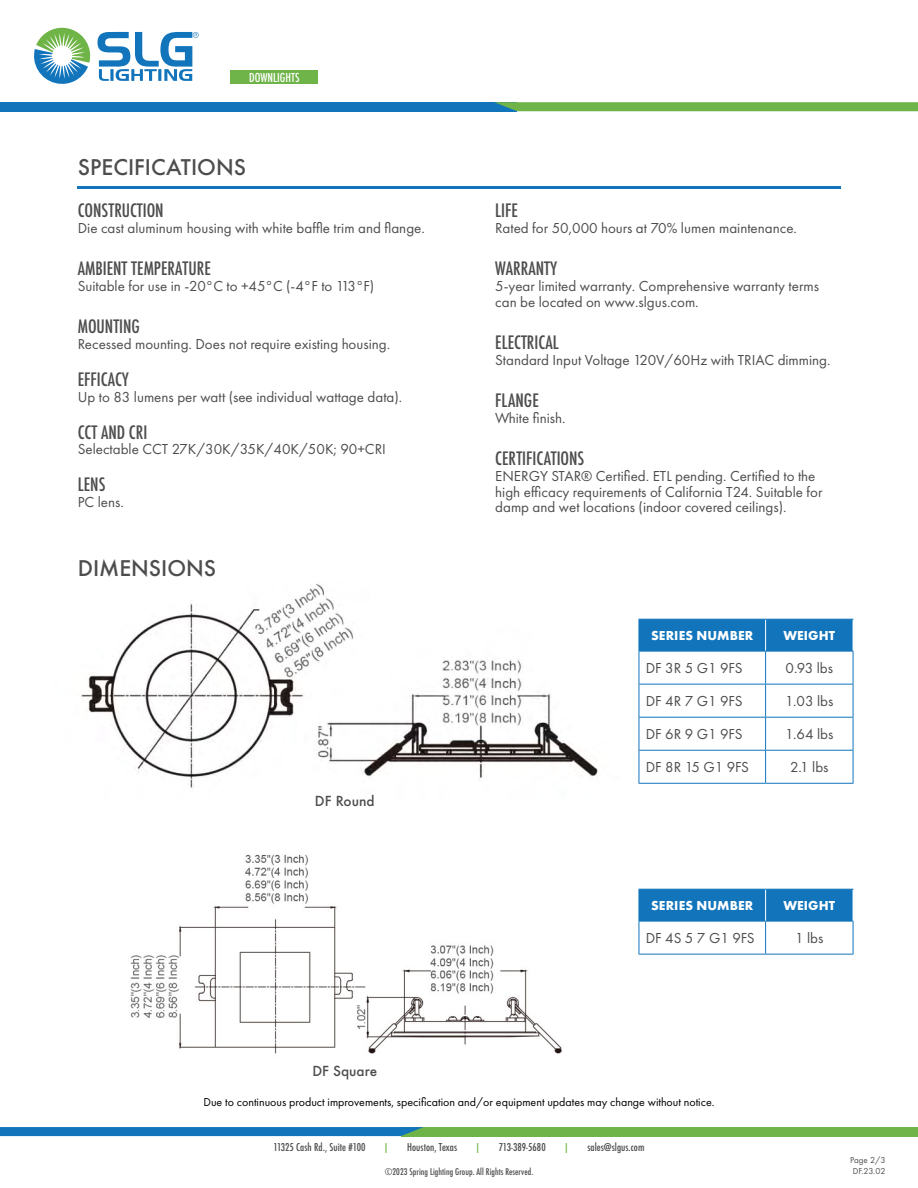
<style>
.page{position:relative;width:918px;height:1188px;background:#fff}
.page>*{position:absolute;margin:0;border:0;box-sizing:border-box;transform-origin:0 0}
.Product_Name_Heading{font:500 21px "Futura";color:#4d4d4f}
.Body_Text_Heading{font:500 condensed 18px "Futura";color:#4d4d4f}
.Body_Text{font:500 condensed 18px "Futura";color:#4d4d4f}
.Body_Text-2{font:15px/15.8px "Futura PT";color:#4d4d4f}
.Body_Text_Heading-2{font:15px "Futura PT";color:#4d4d4f}
.Body_Text_Heading-3{font:700 13.5px "Futura PT";letter-spacing:.01em;color:#fff}
.Product_Name_Heading-2{font:500 13.5px "Futura";color:#4d4d4f}
.t1{font:12px "Futura PT";color:#000}
.t2{font:500 condensed 12px "Futura";color:#fff}
.t3{font:500 condensed 10.5px "Futura";letter-spacing:.005em;color:#4d4d4f}
.t4{font:500 condensed 10.5px "Futura";color:#6fb448}
.t5{font:500 condensed 9px "Futura";letter-spacing:.005em;color:#4d4d4f}
.t6{font:9px "Futura PT";color:#4d4d4f}
</style>
<div class="page">
<div style="left:0;top:102px;width:517px;height:9px;background:#1275bc"></div>
<svg style="left:494px;top:102px;width:424px;height:9px;background:#6fb34f"></svg>
<div style="left:231px;top:71px;width:87px;height:13px;background:#6fb448"></div>
<div style="left:401px;top:1127px;width:517px;height:9px;background:#6fb448"></div>
<svg style="left:0;top:1127px;width:423px;height:9px;background:#1577b9"></svg>
<svg style="left:97px;top:31px;width:102px;height:50px"></svg>
<svg style="left:34px;top:28px;width:56px;height:56px"></svg>
<hr style="left:78px;top:186px;width:763px;height:2px;background:#1275bc">
<img style="left:81px;top:584px;width:561px;height:204px">
<img style="left:130px;top:854px;width:432px;height:200px">
<div style="left:640px;top:620px;width:213px;height:31px;background:#1275bc"></div>
<hr style="left:639px;top:651px;width:1px;height:33px;background:#1275bc">
<hr style="left:765px;top:651px;width:1px;height:33px;background:#1275bc">
<hr style="left:853px;top:651px;width:1px;height:33px;background:#1275bc">
<hr style="left:639px;top:684px;width:127px;height:1px;background:#1275bc">
<hr style="left:639px;top:685px;width:1px;height:32px;background:#1275bc">
<hr style="left:766px;top:684px;width:87px;height:1px;background:#1275bc">
<hr style="left:765px;top:685px;width:1px;height:32px;background:#1275bc">
<hr style="left:853px;top:685px;width:1px;height:32px;background:#1275bc">
<hr style="left:639px;top:717px;width:127px;height:1px;background:#1275bc">
<hr style="left:639px;top:718px;width:1px;height:32px;background:#1275bc">
<hr style="left:766px;top:717px;width:87px;height:1px;background:#1275bc">
<hr style="left:765px;top:718px;width:1px;height:32px;background:#1275bc">
<hr style="left:853px;top:718px;width:1px;height:32px;background:#1275bc">
<hr style="left:639px;top:750px;width:127px;height:1px;background:#1275bc">
<hr style="left:639px;top:751px;width:1px;height:32px;background:#1275bc">
<hr style="left:766px;top:750px;width:87px;height:1px;background:#1275bc">
<hr style="left:765px;top:751px;width:1px;height:32px;background:#1275bc">
<hr style="left:853px;top:751px;width:1px;height:32px;background:#1275bc">
<hr style="left:639px;top:783px;width:127px;height:1px;background:#1275bc">
<hr style="left:766px;top:783px;width:87px;height:1px;background:#1275bc">
<hr style="left:765px;top:620px;width:1px;height:31px;background:#fff">
<hr style="left:639px;top:619px;width:127px;height:1px;background:#1275bc">
<hr style="left:639px;top:620px;width:1px;height:31px;background:#1275bc">
<hr style="left:766px;top:619px;width:87px;height:1px;background:#1275bc">
<hr style="left:639px;top:651px;width:127px;height:1px;background:#1275bc">
<hr style="left:766px;top:651px;width:87px;height:1px;background:#1275bc">
<div style="left:640px;top:890px;width:213px;height:31px;background:#1275bc"></div>
<hr style="left:639px;top:921px;width:127px;height:1px;background:#1275bc">
<hr style="left:639px;top:921px;width:1px;height:33px;background:#1275bc">
<hr style="left:766px;top:921px;width:87px;height:1px;background:#1275bc">
<hr style="left:765px;top:921px;width:1px;height:33px;background:#1275bc">
<hr style="left:853px;top:921px;width:1px;height:33px;background:#1275bc">
<hr style="left:639px;top:954px;width:127px;height:1px;background:#1275bc">
<hr style="left:766px;top:954px;width:87px;height:1px;background:#1275bc">
<hr style="left:765px;top:890px;width:1px;height:31px;background:#fff">
<hr style="left:639px;top:889px;width:127px;height:1px;background:#1275bc">
<hr style="left:639px;top:890px;width:1px;height:31px;background:#1275bc">
<hr style="left:766px;top:889px;width:87px;height:1px;background:#1275bc">
<p class="t2" style="left:249px;top:70px;width:52px">DOWNLIGHTS</p>
<p class="Product_Name_Heading" style="left:78px;top:153px;width:170px">SPECIFICATIONS</p>
<p class="Body_Text_Heading" style="left:78px;top:199px;width:87px">CONSTRUCTION</p>
<p class="Body_Text-2" style="left:78px;top:220px;width:349px">Die cast aluminum housing with white baffle trim and flange.</p>
<p class="Body_Text_Heading" style="left:78px;top:257px;width:135px">AMBIENT TEMPERATURE</p>
<p class="Body_Text-2" style="left:78px;top:278px;width:298px">Suitable for use in -20°C to +45°C (-4°F to 113°F)</p>
<p class="Body_Text_Heading" style="left:78px;top:315px;width:64px">MOUNTING</p>
<p class="Body_Text-2" style="left:78px;top:336px;width:314px">Recessed mounting. Does not require existing housing.</p>
<p class="Body_Text_Heading" style="left:78px;top:368px;width:53px">EFFICACY</p>
<p class="Body_Text-2" style="left:78px;top:389px;width:326px">Up to 83 lumens per watt (see individual wattage data).</p>
<p class="Body_Text" style="left:78px;top:421px;width:71px">CCT AND CRI</p>
<p class="Body_Text-2" style="left:78px;top:442px;width:310px">Selectable CCT 27K/30K/35K/40K/50K; 90+CRI</p>
<p class="Body_Text_Heading" style="left:78px;top:473px;width:29px">LENS</p>
<p class="Body_Text-2" style="left:78px;top:494px;width:48px">PC lens.</p>
<p class="Product_Name_Heading" style="left:78px;top:554px;width:140px">DIMENSIONS</p>
<p class="Product_Name_Heading-2" style="left:315px;top:791px;width:61px">DF Round</p>
<p class="Product_Name_Heading-2" style="left:312px;top:1062px;width:66px">DF Square</p>
<p class="Body_Text_Heading" style="left:495px;top:199px;width:24px">LIFE</p>
<p class="Body_Text-2" style="left:495px;top:220px;width:303px">Rated for 50,000 hours at 70% lumen maintenance.</p>
<p class="Body_Text_Heading" style="left:495px;top:257px;width:63px">WARRANTY</p>
<p class="Body_Text-2" style="left:495px;top:278px;width:325px">5-year limited warranty. Comprehensive warranty terms can be located on www.slgus.com.</p>
<p class="Body_Text_Heading" style="left:495px;top:331px;width:65px">ELECTRICAL</p>
<p class="Body_Text-2" style="left:495px;top:352px;width:337px">Standard Input Voltage 120V/60Hz with TRIAC dimming.</p>
<p class="Body_Text_Heading" style="left:495px;top:389px;width:45px">FLANGE</p>
<p class="Body_Text-2" style="left:495px;top:410px;width:72px">White finish.</p>
<p class="Body_Text_Heading" style="left:495px;top:447px;width:91px">CERTIFICATIONS</p>
<p class="Body_Text-2" style="left:495px;top:468px;width:329px">ENERGY STAR® Certified. ETL pending. Certified to the high efficacy requirements of California T24. Suitable for damp and wet locations (indoor covered ceilings).</p>
<p class="Body_Text_Heading-3" style="left:651px;top:627px;width:104px">SERIES NUMBER</p>
<p class="Body_Text_Heading-3" style="left:783px;top:627px;width:53px">WEIGHT</p>
<p class="Body_Text_Heading-2" style="left:646px;top:659px;width:98px">DF 3R 5 G1 9FS</p>
<p class="Body_Text_Heading-2" style="left:786px;top:659px;width:49px">0.93 lbs</p>
<p class="Body_Text_Heading-2" style="left:646px;top:692px;width:98px">DF 4R 7 G1 9FS</p>
<p class="Body_Text_Heading-2" style="left:785px;top:692px;width:50px">1.03 lbs</p>
<p class="Body_Text_Heading-2" style="left:646px;top:726px;width:98px">DF 6R 9 G1 9FS</p>
<p class="Body_Text_Heading-2" style="left:785px;top:726px;width:50px">1.64 lbs</p>
<p class="Body_Text_Heading-2" style="left:646px;top:759px;width:105px">DF 8R 15 G1 9FS</p>
<p class="Body_Text_Heading-2" style="left:790px;top:759px;width:40px">2.1 lbs</p>
<p class="Body_Text_Heading-3" style="left:651px;top:897px;width:104px">SERIES NUMBER</p>
<p class="Body_Text_Heading-3" style="left:783px;top:897px;width:53px">WEIGHT</p>
<p class="Body_Text_Heading-2" style="left:646px;top:929px;width:111px">DF 4S 5 7 G1 9FS</p>
<p class="Body_Text_Heading-2" style="left:795px;top:929px;width:30px">1 lbs</p>
<p class="t1" style="left:203px;top:1095px;width:513px">Due to continuous product improvements, specification and/or equipment updates may change without notice.</p>
<p class="t3" style="left:274px;top:1141px;width:93px">11325 Cash Rd., Suite #100</p>
<p class="t4" style="left:383px;top:1141px;width:7px">|</p>
<p class="t3" style="left:407px;top:1141px;width:51px">Houston, Texas</p>
<p class="t4" style="left:475px;top:1141px;width:7px">|</p>
<p class="t3" style="left:499px;top:1141px;width:48px">713-389-5680</p>
<p class="t4" style="left:564px;top:1141px;width:7px">|</p>
<p class="t3" style="left:587px;top:1141px;width:59px">sales@slgus.com</p>
<p class="t5" style="left:385px;top:1166px;width:150px">©2023 Spring Lighting Group. All Rights Reserved.</p>
<p class="t6" style="left:853px;top:1165px;width:34px">DF.23.02</p>
<p class="t6" style="left:850px;top:1154px;width:37px">Page 2/3</p>
</div>
